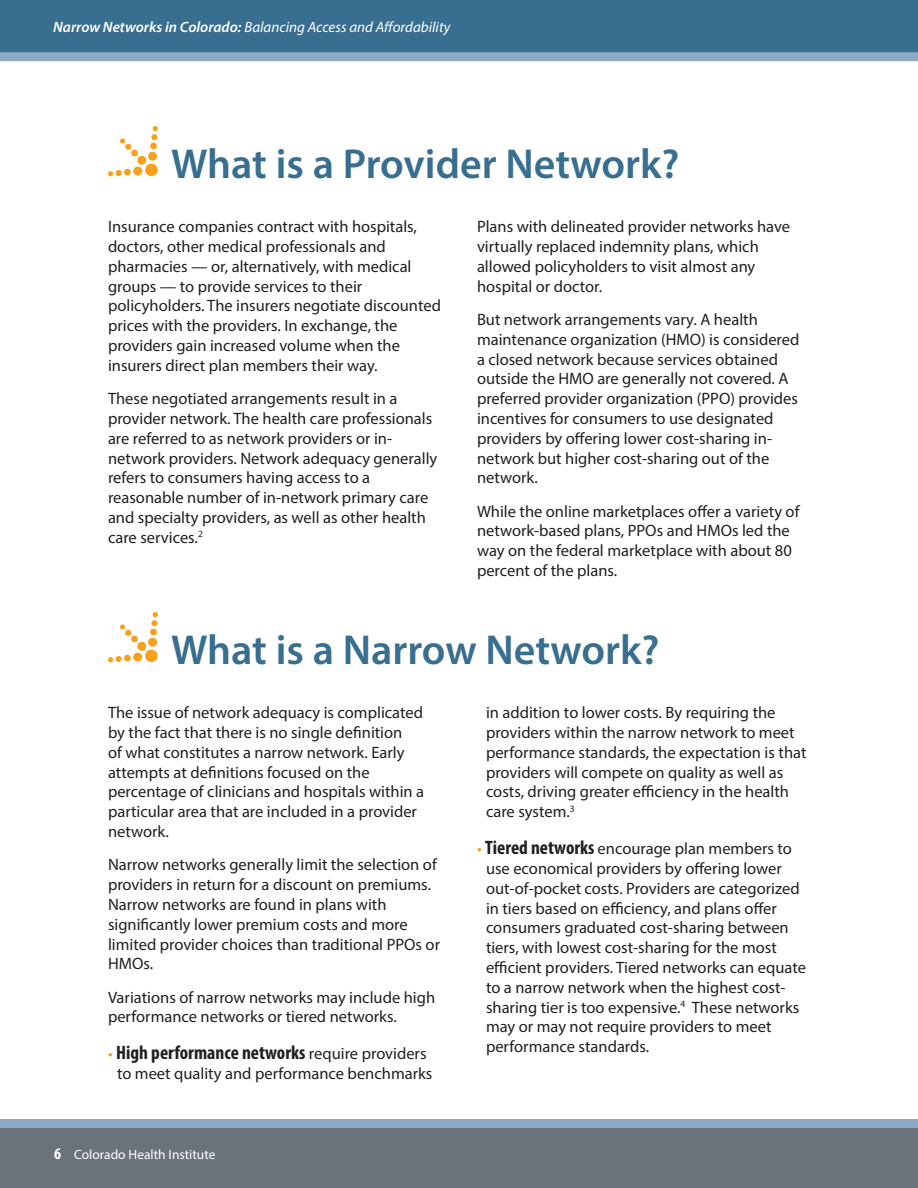
<style>
.page{position:relative;width:918px;height:1188px;background:#fff}
.page>*{position:absolute;margin:0;border:0;box-sizing:border-box;transform-origin:0 0}
.t1{font:600 42px "Myriad Pro";color:#386e8f}
.t2{font:700 condensed 19.5px "Myriad Pro";color:#231f20}
.t3{font:16.5px/19.8px "Myriad Pro";color:#231f20}
.t4{font:italic 15px "Myriad Pro";color:#fff}
.t5{font:13.5px "Myriad Pro";color:#fff}
.s1{font-weight:600}
.s2{font-weight:400;font-stretch:normal;font-size:16.5px;color:#f6a01b}
.s3{font-weight:400;font-stretch:normal;font-size:16.5px}
.s4{font-weight:700;font-stretch:condensed;font-size:16.5px}
.s5{color:#f6a01b}
.s6{font-weight:700;font-stretch:condensed;font-size:19.5px}
</style>
<div class="page">
<div style="left:0;top:1124px;width:918px;height:64px;background:#6a737b"></div>
<div style="left:0;top:1119px;width:918px;height:9px;background:#8da9c1"></div>
<div style="left:0;top:0;width:918px;height:54px;background:#386e8f"></div>
<div style="left:0;top:52px;width:918px;height:9px;background:#8da9c1"></div>
<svg style="left:153px;top:126px;width:5px;height:5px"></svg>
<svg style="left:120px;top:138px;width:38px;height:38px"></svg>
<svg style="left:108px;top:171px;width:5px;height:5px"></svg>
<div style="left:115px;top:170px;width:7px;height:6px;background:#f6a01b;border-radius:50%"></div>
<div style="left:124px;top:169px;width:7px;height:7px;background:#f6a01b;border-radius:50%"></div>
<svg style="left:133px;top:166px;width:9px;height:10px"></svg>
<div style="left:151px;top:134px;width:7px;height:6px;background:#f6a01b;border-radius:50%"></div>
<div style="left:150px;top:142px;width:7px;height:7px;background:#f6a01b;border-radius:50%"></div>
<div style="left:148px;top:152px;width:9px;height:9px;background:#f6a01b;border-radius:50%"></div>
<svg style="left:153px;top:612px;width:5px;height:5px"></svg>
<svg style="left:120px;top:624px;width:38px;height:38px"></svg>
<svg style="left:108px;top:657px;width:5px;height:5px"></svg>
<div style="left:115px;top:656px;width:7px;height:6px;background:#f6a01b;border-radius:50%"></div>
<div style="left:124px;top:655px;width:7px;height:7px;background:#f6a01b;border-radius:50%"></div>
<svg style="left:133px;top:652px;width:9px;height:10px"></svg>
<div style="left:151px;top:620px;width:7px;height:6px;background:#f6a01b;border-radius:50%"></div>
<div style="left:150px;top:628px;width:7px;height:7px;background:#f6a01b;border-radius:50%"></div>
<div style="left:148px;top:638px;width:9px;height:9px;background:#f6a01b;border-radius:50%"></div>
<p class="t4" style="left:53px;top:18px;width:399px"><span class="s1">Narrow Networks in Colorado:</span> Balancing Access and Affordability</p>
<p class="t1" style="left:171px;top:137px;width:510px">What is a Provider Network?</p>
<p class="t3" style="left:108px;top:217px;width:334px">Insurance companies contract with hospitals, doctors, other medical professionals and pharmacies — or, alternatively, with medical groups — to provide services to their policyholders. The insurers negotiate discounted prices with the providers. In exchange, the providers gain increased volume when the insurers direct plan members their way.</p>
<p class="t3" style="left:108px;top:388px;width:331px">These negotiated arrangements result in a provider network. The health care professionals are referred to as network providers or in&shy;network providers. Network adequacy generally refers to consumers having access to a reasonable number of in-network primary care and specialty providers, as well as other health care services.<sup>2</sup></p>
<p class="t3" style="left:477px;top:217px;width:315px">Plans with delineated provider networks have virtually replaced indemnity plans, which allowed policyholders to visit almost any hospital or doctor.</p>
<p class="t3" style="left:477px;top:309px;width:324px">But network arrangements vary. A health maintenance organization (HMO) is considered a closed network because services obtained outside the HMO are generally not covered. A preferred provider organization (PPO) provides incentives for consumers to use designated providers by offering lower cost-sharing in&shy;network but higher cost-sharing out of the network.</p>
<p class="t3" style="left:477px;top:501px;width:324px">While the online marketplaces offer a variety of network-based plans, PPOs and HMOs led the way on the federal marketplace with about 80 percent of the plans.</p>
<p class="t1" style="left:171px;top:623px;width:490px">What is a Narrow Network?</p>
<p class="t3" style="left:108px;top:703px;width:318px">The issue of network adequacy is complicated by the fact that there is no single definition<br>of what constitutes a narrow network. Early attempts at definitions focused on the percentage of clinicians and hospitals within a particular area that are included in a provider network.</p>
<p class="t3" style="left:108px;top:855px;width:334px">Narrow networks generally limit the selection of providers in return for a discount on premiums.<br>Narrow networks are found in plans with significantly lower premium costs and more limited provider choices than traditional PPOs or HMOs.</p>
<p class="t3" style="left:108px;top:987px;width:329px">Variations of narrow networks may include high performance networks or tiered networks.</p>
<p class="t2" style="left:108px;top:1041px;width:320px"><span class="s2">•</span> High performance networks <span class="s3">require providers</span></p>
<p class="t3" style="left:117px;top:1063px;width:317px">to meet quality and performance benchmarks</p>
<p class="t5" style="left:54px;top:1146px;width:163px"><span class="s4">6</span> Colorado Health Institute</p>
<p class="t3" style="left:486px;top:703px;width:322px">in addition to lower costs. By requiring the providers within the narrow network to meet performance standards, the expectation is that providers will compete on quality as well as costs, driving greater efficiency in the health care system.<sup>3</sup></p>
<p class="t3" style="left:486px;top:838px;width:322px;text-indent:-9px"><span class="s5">•</span> <span class="s6">Tiered networks</span> encourage plan members to use economical providers by offering lower out-of-pocket costs. Providers are categorized in tiers based on efficiency, and plans offer consumers graduated cost-sharing between tiers, with lowest cost-sharing for the most efficient providers. Tiered networks can equate to a narrow network when the highest cost&shy;sharing tier is too expensive.<sup>4</sup> These networks may or may not require providers to meet performance standards.</p>
</div>
